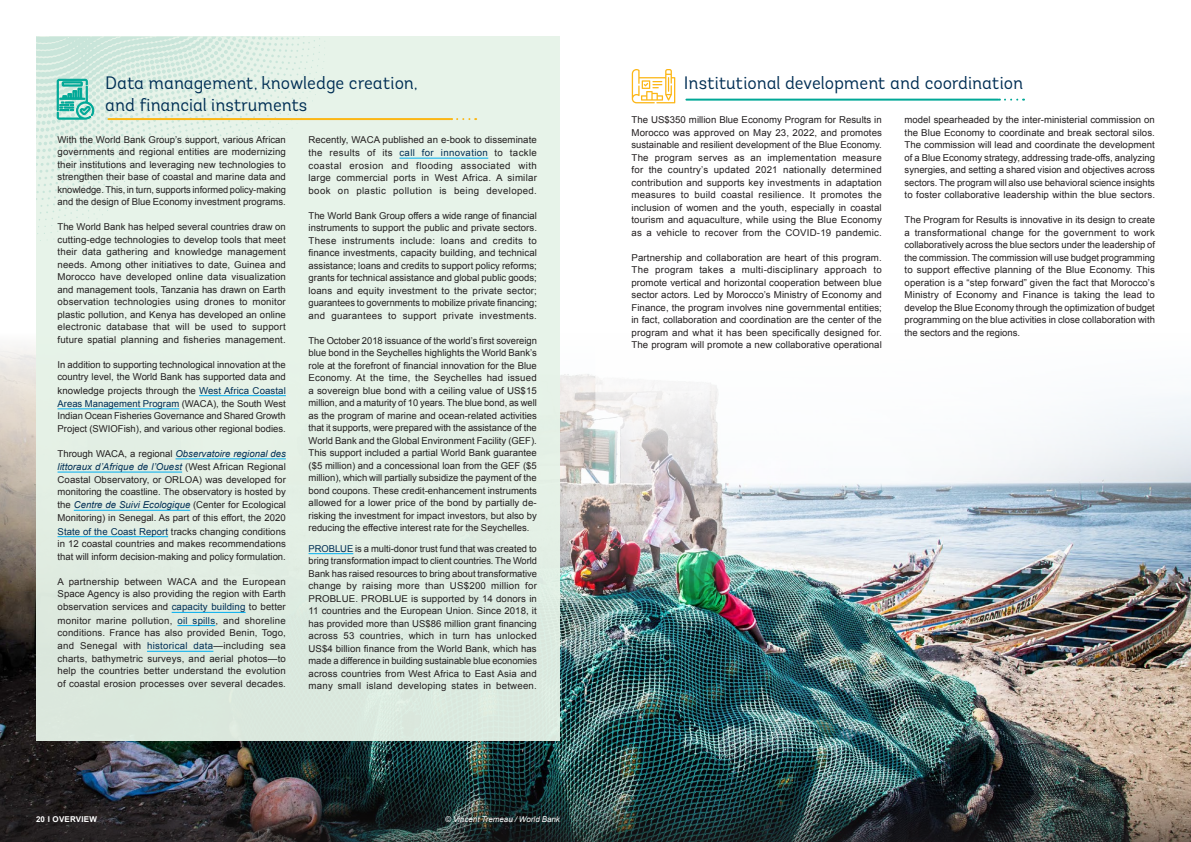
<style>
.page{position:relative;width:1191px;height:842px;background:#fff}
.page>*{position:absolute;margin:0;border:0;box-sizing:border-box;transform-origin:0 0}
.Body_Copy{font:18px/22px "Andes";letter-spacing:-.01em;color:#002e54}
.Body_Copy-2{font:9.5px/12.5px "Arial";letter-spacing:.01em;color:#231f20;text-align:justify}
.Body_Copy-3{font:italic 8px "Arial";color:#fff}
.t1{font:700 8px "Arial";letter-spacing:.025em;color:#fff}
.s1{color:#002e54}
.s2{font-style:italic;color:#002e54}
</style>
<div class="page">
<img style="left:0;top:601px;width:1191px;height:158px">
<img style="left:0;top:759px;width:1191px;height:83px">
<img style="left:0;top:331px;width:1191px;height:270px">
<div style="left:36px;top:37px;width:523px;height:704px;background:#e6f3e8"></div>
<svg style="left:36px;top:37px;width:289px;height:204px"></svg>
<hr style="left:199px;top:395px;width:87px;height:1px;background:#00aeef">
<hr style="left:58px;top:409px;width:121px;height:1px;background:#00aeef">
<hr style="left:175px;top:459px;width:111px;height:1px;background:#00aeef">
<hr style="left:58px;top:472px;width:124px;height:1px;background:#00aeef">
<hr style="left:74px;top:510px;width:116px;height:1px;background:#00aeef">
<hr style="left:58px;top:536px;width:110px;height:1px;background:#00aeef">
<hr style="left:172px;top:612px;width:73px;height:1px;background:#00aeef">
<hr style="left:177px;top:625px;width:38px;height:1px;background:#00aeef">
<hr style="left:147px;top:651px;width:66px;height:1px;background:#00aeef">
<hr style="left:399px;top:158px;width:89px;height:1px;background:#00aeef">
<hr style="left:308px;top:553px;width:45px;height:1px;background:#00aeef">
<hr style="left:108px;top:118px;width:342px;height:2px;background:#fcb615">
<svg style="left:451px;top:118px;width:25px;height:2px"></svg>
<hr style="left:686px;top:99px;width:312px;height:2px;background:#00a897">
<svg style="left:999px;top:99px;width:25px;height:2px"></svg>
<svg style="left:632px;top:69px;width:43px;height:34px"></svg>
<svg style="left:57px;top:79px;width:37px;height:40px"></svg>
<p class="Body_Copy" style="left:105px;top:72px;width:314px">Data management, knowledge creation, and financial instruments</p>
<p class="Body_Copy" style="left:684px;top:72px;width:341px">Institutional development and coordination</p>
<p class="Body_Copy-2" style="left:631px;top:114px;width:252px">The US$350 million Blue Economy Program for Results in Morocco was approved on May 23, 2022, and promotes sustainable and resilient development of the Blue Economy.<br>The program serves as an implementation measure for the country’s updated 2021 nationally determined contribution and supports key investments in adaptation measures to build coastal resilience. It promotes the inclusion of women and the youth, especially in coastal tourism and aquaculture, while using the Blue Economy as a vehicle to recover from the COVID-19 pandemic.</p>
<p class="Body_Copy-2" style="left:631px;top:251px;width:252px">Partnership and collaboration are heart of this program.<br>The program takes a multi-disciplinary approach to promote vertical and horizontal cooperation between blue sector actors. Led by Morocco’s Ministry of Economy and Finance, the program involves nine governmental entities; in fact, collaboration and coordination are the center of the program and what it has been specifically designed for.<br>The program will promote a new collaborative operational</p>
<p class="Body_Copy-2" style="left:904px;top:114px;width:252px">model spearheaded by the inter-ministerial commission on the Blue Economy to coordinate and break sectoral silos.<br>The commission will lead and coordinate the development of a Blue Economy strategy, addressing trade-offs, analyzing synergies, and setting a shared vision and objectives across sectors. The program will also use behavioral science insights to foster collaborative leadership within the blue sectors.</p>
<p class="Body_Copy-2" style="left:904px;top:214px;width:252px">The Program for Results is innovative in its design to create a transformational change for the government to work collaboratively across the blue sectors under the leadership of the commission. The commission will use budget programming to support effective planning of the Blue Economy. This operation is a “step forward” given the fact that Morocco’s Ministry of Economy and Finance is taking the lead to develop the Blue Economy through the optimization of budget programming on the blue activities in close collaboration with the sectors and the regions.</p>
<p class="Body_Copy-2" style="left:58px;top:133px;width:230px">With the World Bank Group’s support, various African governments and regional entities are modernizing their institutions and leveraging new technologies to strengthen their base of coastal and marine data and knowledge. This, in turn, supports informed policy-making and the design of Blue Economy investment programs.</p>
<p class="Body_Copy-2" style="left:58px;top:221px;width:230px">The World Bank has helped several countries draw on cutting-edge technologies to develop tools that meet their data gathering and knowledge management needs. Among other initiatives to date, Guinea and Morocco have developed online data visualization and management tools, Tanzania has drawn on Earth observation technologies using drones to monitor plastic pollution, and Kenya has developed an online electronic database that will be used to support future spatial planning and fisheries management.</p>
<p class="Body_Copy-2" style="left:58px;top:358px;width:230px;line-height:12.8px">In addition to supporting technological innovation at the country level, the World Bank has supported data and knowledge projects through the <span class="s1">West Africa Coastal Areas Management Program</span> (WACA), the South West Indian Ocean Fisheries Governance and Shared Growth Project (SWIOFish), and various other regional bodies.</p>
<p class="Body_Copy-2" style="left:58px;top:447px;width:230px;line-height:12.8px">Through WACA, a regional <span class="s2">Observatoire regional des littoraux d’Afrique de l’Ouest</span> (West African Regional Coastal Observatory, or ORLOA) was developed for monitoring the coastline. The observatory is hosted by the <span class="s2">Centre de Suivi Ecologique</span> (Center for Ecological Monitoring) in Senegal. As part of this effort, the 2020<br><span class="s1">State of the Coast Report</span> tracks changing conditions in 12 coastal countries and makes recommendations that will inform decision-making and policy formulation.</p>
<p class="Body_Copy-2" style="left:58px;top:575px;width:230px;line-height:12.8px">A partnership between WACA and the European Space Agency is also providing the region with Earth observation services and <span class="s1">capacity building</span> to better monitor marine pollution, <span class="s1">oil spills</span>, and shoreline conditions. France has also provided Benin, Togo, and Senegal with <span class="s1">historical data</span>—including sea charts, bathymetric surveys, and aerial photos—to help the countries better understand the evolution of coastal erosion processes over several decades.</p>
<p class="Body_Copy-2" style="left:308px;top:133px;width:230px">Recently, WACA published an e-book to disseminate the results of its <span class="s1">call for innovation</span> to tackle coastal erosion and flooding associated with large commercial ports in West Africa. A similar book on plastic pollution is being developed.</p>
<p class="Body_Copy-2" style="left:308px;top:209px;width:230px">The World Bank Group offers a wide range of financial instruments to support the public and private sectors.<br>These instruments include: loans and credits to finance investments, capacity building, and technical assistance; loans and credits to support policy reforms; grants for technical assistance and global public goods; loans and equity investment to the private sector; guarantees to governments to mobilize private financing; and guarantees to support private investments.</p>
<p class="Body_Copy-2" style="left:308px;top:334px;width:230px">The October 2018 issuance of the world’s first sovereign blue bond in the Seychelles highlights the World Bank’s role at the forefront of financial innovation for the Blue Economy. At the time, the Seychelles had issued a sovereign blue bond with a ceiling value of US$15 million, and a maturity of 10 years. The blue bond, as well as the program of marine and ocean-related activities that it supports, were prepared with the assistance of the World Bank and the Global Environment Facility (GEF).<br>This support included a partial World Bank guarantee ($5 million) and a concessional loan from the GEF ($5 million), which will partially subsidize the payment of the bond coupons. These credit-enhancement instruments allowed for a lower price of the bond by partially de&shy;risking the investment for impact investors, but also by reducing the effective interest rate for the Seychelles.</p>
<p class="Body_Copy-2" style="left:308px;top:542px;width:230px"><span class="s1">PROBLUE</span> is a multi-donor trust fund that was created to bring transformation impact to client countries. The World Bank has raised resources to bring about transformative change by raising more than US$200 million for PROBLUE. PROBLUE is supported by 14 donors in 11 countries and the European Union. Since 2018, it has provided more than US$86 million grant financing across 53 countries, which in turn has unlocked US$4 billion finance from the World Bank, which has made a difference in building sustainable blue economies across countries from West Africa to East Asia and many small island developing states in between.</p>
<p class="t1" style="left:36px;top:814px;width:62px">20 I OVERVIEW</p>
<p class="Body_Copy-3" style="left:445px;top:814px;width:116px">© Vincent Tremeau / World Bank</p>
</div>
